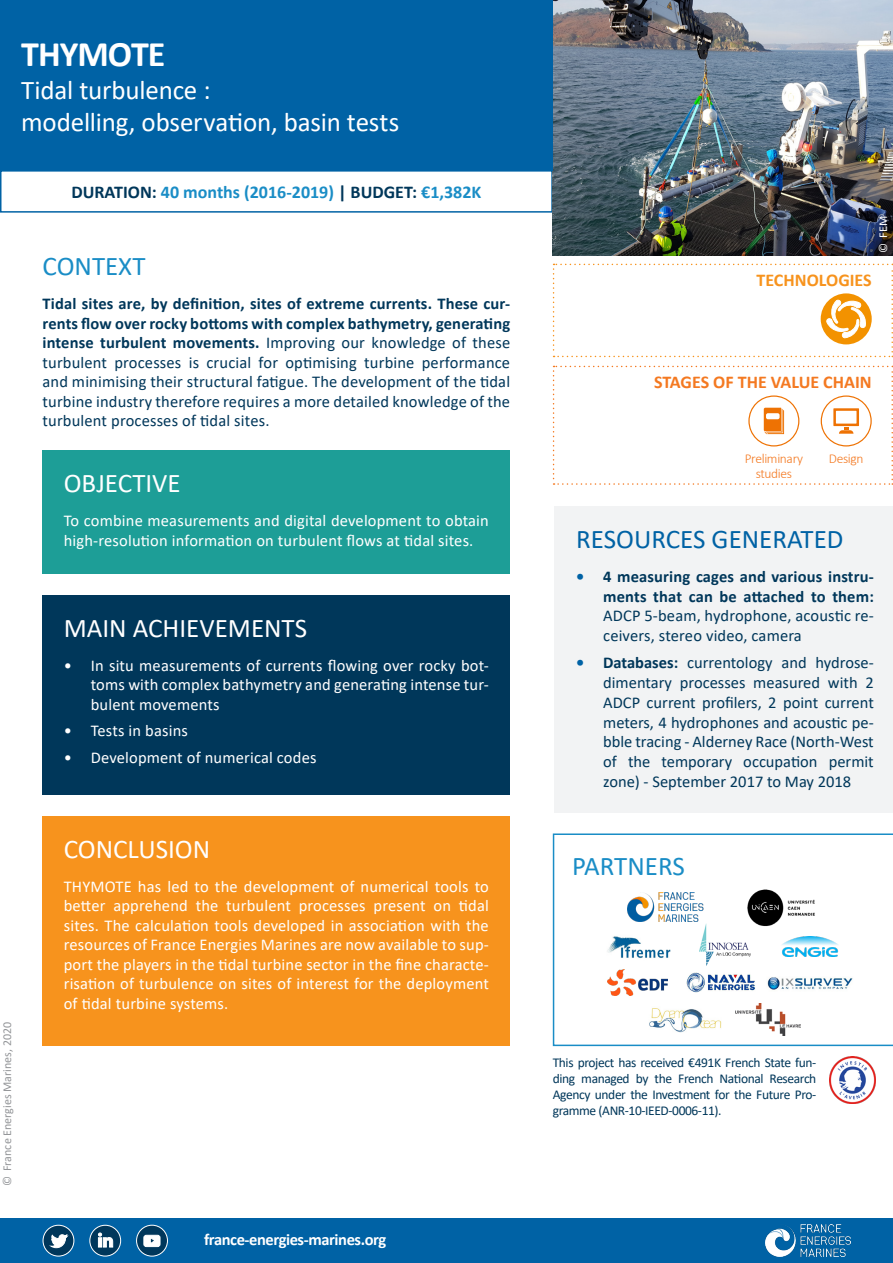
<style>
.page{position:relative;width:893px;height:1263px;background:#fff}
.page>*{position:absolute;margin:0;border:0;box-sizing:border-box;transform-origin:0 0}
.t1{font:700 36px "Calibri";letter-spacing:-.03em;color:#fff}
.t2{font:27px "Calibri";letter-spacing:-.005em;color:#fff}
.t3{font:27px "Calibri";color:#0062a5}
.t4{font:27px "Calibri";color:#1a8dc6}
.t5{font:700 18px "Calibri";color:#1a8dc6}
.t6{font:700 18px "Calibri";color:#f47921}
.t7{font:700 18px "Calibri";color:#f7931d}
.t8{font:16.5px/19.5px "Calibri";color:#00375a;text-align:justify}
.t9{font:16.5px/19.5px "Calibri";letter-spacing:.01em;color:#fff;text-align:justify}
.t10{font:700 16.5px/19.8px "Calibri";letter-spacing:.01em;color:#00375a;text-align:justify}
.t11{font:700 16.5px "Calibri";letter-spacing:-.025em;color:#fff}
.t12{font:13.5px/16.2px "Calibri";letter-spacing:-.03em;color:#00375a;text-align:justify}
.t13{font:300 13.5px/15px "Calibri";letter-spacing:-.025em;color:#f47921;text-align:center}
.t14{font:12px "Calibri";color:#939598}
.t15{font:12px "Calibri";color:#fff}
.s1{color:#00375a}
.s2{font-weight:700}
.s3{color:#0062a5}
.s4{font-weight:400}
.s5{font-weight:700;color:#0062a5}
</style>
<div class="page">
<div style="left:0;top:1218px;width:893px;height:45px;background:#0062a5"></div>
<img style="left:765px;top:1224px;width:85px;height:32px">
<div style="left:0;top:170px;width:553px;height:43px;border:2px solid #0062a5"></div>
<img style="left:553px;top:0;width:340px;height:255px">
<div style="left:0;top:0;width:553px;height:170px;background:#0062a5"></div>
<svg style="left:553px;top:264px;width:340px;height:93px"></svg>
<div style="left:43px;top:451px;width:467px;height:123px;background:#1d9e97"></div>
<div style="left:43px;top:595px;width:467px;height:200px;background:#00375a"></div>
<div style="left:555px;top:506px;width:338px;height:306px;background:#f2f3f4"></div>
<svg style="left:553px;top:833px;width:340px;height:213px"></svg>
<img style="left:746px;top:887px;width:71px;height:41px">
<img style="left:627px;top:893px;width:77px;height:28px">
<img style="left:780px;top:936px;width:60px;height:21px">
<img style="left:646px;top:1006px;width:77px;height:27px">
<img style="left:829px;top:1057px;width:47px;height:46px">
<div style="left:43px;top:1225px;width:31px;height:31px;background:#00375b;border-radius:50%"></div>
<div style="left:43px;top:1225px;width:31px;height:31px;border:1px solid #fff;border-radius:50%"></div>
<svg style="left:51px;top:1234px;width:16px;height:14px"></svg>
<svg style="left:90px;top:1225px;width:31px;height:31px"></svg>
<div style="left:89px;top:1225px;width:32px;height:31px;border:1px solid #fff;border-radius:50%"></div>
<svg style="left:98px;top:1233px;width:15px;height:14px"></svg>
<svg style="left:137px;top:1225px;width:30px;height:31px"></svg>
<div style="left:136px;top:1225px;width:32px;height:31px;border:1px solid #fff;border-radius:15px"></div>
<svg style="left:144px;top:1235px;width:16px;height:11px"></svg>
<div style="left:43px;top:816px;width:467px;height:230px;background:#f7931d"></div>
<img style="left:686px;top:973px;width:70px;height:19px">
<img style="left:606px;top:932px;width:64px;height:29px">
<img style="left:607px;top:970px;width:60px;height:25px">
<img style="left:700px;top:924px;width:50px;height:41px">
<svg style="left:553px;top:366px;width:340px;height:119px"></svg>
<img style="left:736px;top:1004px;width:65px;height:32px">
<img style="left:766px;top:974px;width:87px;height:17px">
<p class="t1" style="left:21px;top:29px;width:146px">THYMOTE</p>
<p class="t2" style="left:21px;top:71px;width:191px">Tidal turbulence :</p>
<p class="t2" style="left:21px;top:103px;width:379px">modelling, observation, basin tests</p>
<p class="t5" style="left:71px;top:179px;width:411px"><span class="s1">DURATION:</span> 40 months (2016-2019) <span class="s1">| BUDGET:</span> €1,382K</p>
<p class="t4" style="left:43px;top:248px;width:104px">CONTEXT</p>
<p class="t8" style="left:43px;top:294px;width:469px"><span class="s2">Tidal sites are, by definition, sites of extreme currents. These cur&shy;rents flow over rocky bottoms with complex bathymetry, generating intense turbulent movements.</span> Improving our knowledge of these turbulent processes is crucial for optimising turbine performance and minimising their structural fatigue. The development of the tidal turbine industry therefore requires a more detailed knowledge of the turbulent processes of tidal sites.</p>
<p class="t2" style="left:64px;top:465px;width:119px">OBJECTIVE</p>
<p class="t9" style="left:64px;top:510px;width:427px">To combine measurements and digital development to obtain high-resolution information on turbulent flows at tidal sites.</p>
<p class="t2" style="left:64px;top:609px;width:245px">MAIN ACHIEVEMENTS</p>
<p class="t9" style="left:91px;top:655px;width:400px;text-indent:-27px">• In situ measurements of currents flowing over rocky bot&shy;toms with complex bathymetry and generating intense tur&shy;bulent movements</p>
<p class="t9" style="left:64px;top:721px;width:126px">• Tests in basins</p>
<p class="t9" style="left:64px;top:747px;width:254px">• Development of numerical codes</p>
<p class="t14" style="left:-1px;top:1186px;width:166px;rotate:-90deg">© France Energies Marines, 2020</p>
<p class="t2" style="left:64px;top:830px;width:148px">CONCLUSION</p>
<p class="t9" style="left:64px;top:876px;width:427px">THYMOTE has led to the development of numerical tools to better apprehend the turbulent processes present on tidal sites. The calculation tools developed in association with the resources of France Energies Marines are now available to sup&shy;port the players in the tidal turbine sector in the fine characte&shy;risation of turbulence on sites of interest for the deployment of tidal turbine systems.</p>
<p class="t11" style="left:204px;top:1227px;width:184px">france-energies-marines.org</p>
<p class="t15" style="left:875px;top:253px;width:39px;rotate:-90deg">© FEM</p>
<p class="t7" style="left:756px;top:267px;width:117px">TECHNOLOGIES</p>
<p class="t6" style="left:654px;top:369px;width:219px">STAGES OF THE VALUE CHAIN</p>
<p class="t13" style="left:745px;top:451px;width:60px">Preliminary studies</p>
<p class="t13" style="left:829px;top:451px;width:36px">Design</p>
<p class="t3" style="left:576px;top:520px;width:269px">RESOURCES GENERATED</p>
<p class="t10" style="left:603px;top:566px;width:272px;text-indent:-27px"><span class="s3">•</span> 4 measuring cages and various instru&shy;ments that can be attached to them:<br><span class="s4">ADCP 5-beam, hydrophone, acoustic re&shy;ceivers, stereo video, camera</span></p>
<p class="t8" style="left:603px;top:652px;width:272px;text-indent:-27px"><span class="s5">•</span> <span class="s2">Databases:</span> currentology and hydrose&shy;dimentary processes measured with 2<br>ADCP current profilers, 2 point current meters, 4 hydrophones and acoustic pe&shy;bble tracing - Alderney Race (North-West of the temporary occupation permit zone) - September 2017 to May 2018</p>
<p class="t4" style="left:572px;top:847px;width:114px">PARTNERS</p>
<p class="t12" style="left:553px;top:1054px;width:265px">This project has received €491K French State fun&shy;ding managed by the French National Research Agency under the Investment for the Future Pro&shy;gramme (ANR-10-IEED-0006-11).</p>
</div>
